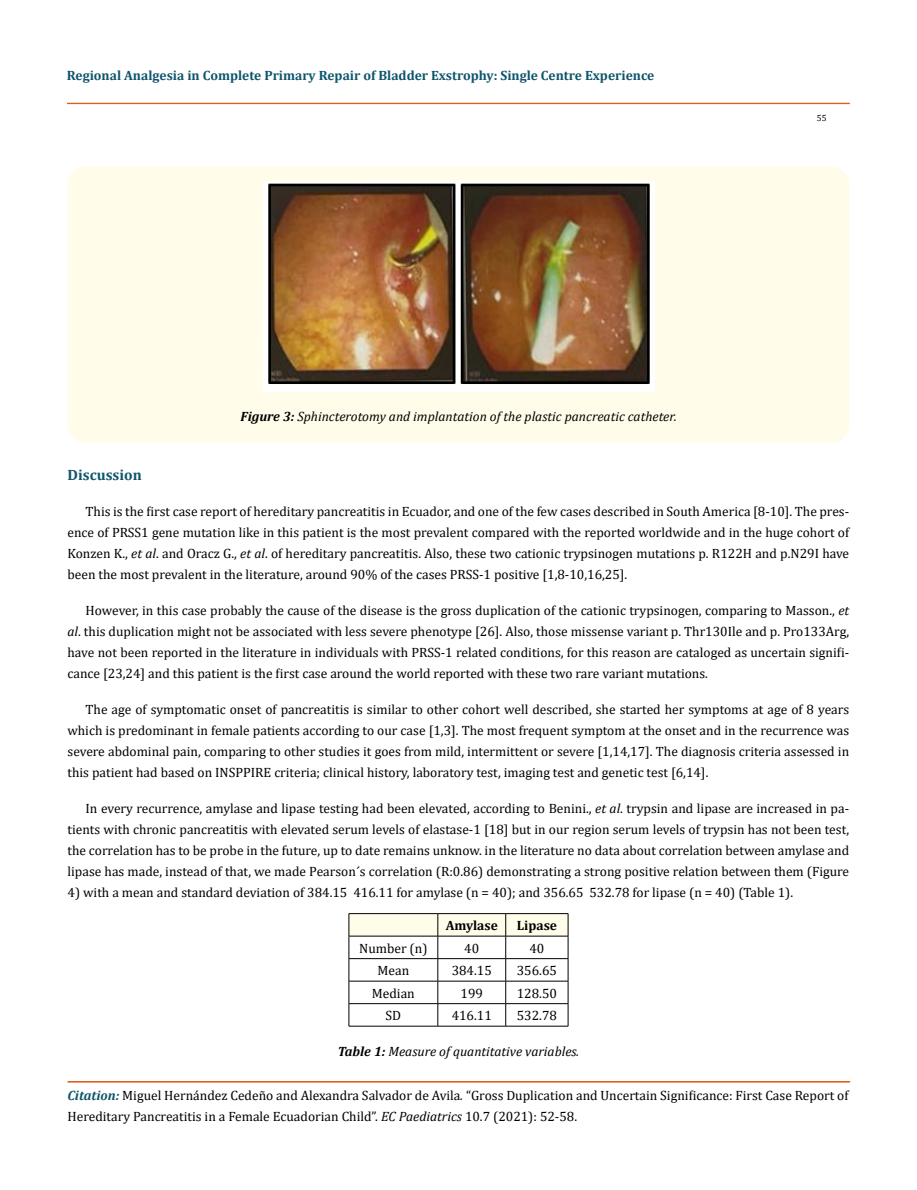
<style>
.page{position:relative;width:917px;height:1190px;background:#fff}
.page>*{position:absolute;margin:0;border:0;box-sizing:border-box;transform-origin:0 0}
.t1{font:700 15px "Cambria";color:#0e546a}
.t2{font:13.5px/21px "Cambria";color:#000;text-align:justify}
.t3{font:italic 13.5px "Cambria";color:#000}
.t4{font:700 13.5px "Cambria";color:#0e546a}
.t5{font:700 13.5px "Cambria";color:#000}
.t6{font:9px "Cambria";color:#000}
.s1{font-weight:700}
.s2{font-style:italic}
.s3{font-weight:700;font-style:italic;color:#0e546a}
</style>
<div class="page">
<div style="left:67px;top:103px;width:782px;height:1px;border:1px solid #e05d1a"></div>
<div style="left:68px;top:1081px;width:781px;height:1px;border:1px solid #e05d1a"></div>
<div style="left:68px;top:166px;width:781px;height:277px;background:#fffde9;border-radius:18px"></div>
<img style="left:263px;top:182px;width:391px;height:209px">
<svg style="left:348px;top:913px;width:221px;height:113px"></svg>
<hr style="left:349px;top:1025px;width:89px;height:1px;background:#000">
<hr style="left:438px;top:1025px;width:67px;height:1px;background:#000">
<hr style="left:505px;top:1025px;width:63px;height:1px;background:#000">
<p class="t4" style="left:67px;top:66px;width:589px">Regional Analgesia in Complete Primary Repair of Bladder Exstrophy: Single Centre Experience</p>
<p class="t3" style="left:240px;top:407px;width:438px"><span class="s1">Figure 3:</span> Sphincterotomy and implantation of the plastic pancreatic catheter.</p>
<p class="t6" style="left:816px;top:112px;width:11px">55</p>
<p class="t1" style="left:68px;top:464px;width:76px">Discussion</p>
<p class="t2" style="left:67px;top:501px;width:783px;text-indent:18px">This is the first case report of hereditary pancreatitis in Ecuador, and one of the few cases described in South America [8-10]. The pres&shy;ence of PRSS1 gene mutation like in this patient is the most prevalent compared with the reported worldwide and in the huge cohort of Konzen K., <span class="s2">et al</span>. and Oracz G., <span class="s2">et al</span>. of hereditary pancreatitis. Also, these two cationic trypsinogen mutations p. R122H and p.N29I have been the most prevalent in the literature, around 90% of the cases PRSS-1 positive [1,8-10,16,25].</p>
<p class="t2" style="left:68px;top:600px;width:783px;text-indent:18px">However, in this case probably the cause of the disease is the gross duplication of the cationic trypsinogen, comparing to Masson., <span class="s2">et al</span>. this duplication might not be associated with less severe phenotype [26]. Also, those missense variant p. Thr130Ile and p. Pro133Arg, have not been reported in the literature in individuals with PRSS-1 related conditions, for this reason are cataloged as uncertain signifi&shy;cance [23,24] and this patient is the first case around the world reported with these two rare variant mutations.</p>
<p class="t2" style="left:68px;top:699px;width:783px;text-indent:18px">The age of symptomatic onset of pancreatitis is similar to other cohort well described, she started her symptoms at age of 8 years which is predominant in female patients according to our case [1,3]. The most frequent symptom at the onset and in the recurrence was severe abdominal pain, comparing to other studies it goes from mild, intermittent or severe [1,14,17]. The diagnosis criteria assessed in this patient had based on INSPPIRE criteria; clinical history, laboratory test, imaging test and genetic test [6,14].</p>
<p class="t2" style="left:67px;top:798px;width:783px;text-indent:18px">In every recurrence, amylase and lipase testing had been elevated, according to Benini., <span class="s2">et al</span>. trypsin and lipase are increased in pa&shy;tients with chronic pancreatitis with elevated serum levels of elastase-1 [18] but in our region serum levels of trypsin has not been test, the correlation has to be probe in the future, up to date remains unknow. in the literature no data about correlation between amylase and lipase has made, instead of that, we made Pearson´s correlation (R:0.86) demonstrating a strong positive relation between them (Figure</p>
<p class="t2" style="left:67px;top:882px;width:727px">4) with a mean and standard deviation of 384.15 416.11 for amylase (n = 40); and 356.65 532.78 for lipase (n = 40) (Table 1).</p>
<p class="t5" style="left:445px;top:916px;width:54px">Amylase</p>
<p class="t5" style="left:516px;top:916px;width:42px">Lipase</p>
<p class="t2" style="left:359px;top:937px;width:70px">Number (n)</p>
<p class="t2" style="left:464px;top:937px;width:16px">40</p>
<p class="t2" style="left:529px;top:937px;width:16px">40</p>
<p class="t2" style="left:377px;top:960px;width:33px">Mean</p>
<p class="t2" style="left:451px;top:960px;width:42px">384.15</p>
<p class="t2" style="left:517px;top:960px;width:42px">356.65</p>
<p class="t2" style="left:372px;top:982px;width:44px">Median</p>
<p class="t2" style="left:460px;top:982px;width:24px">199</p>
<p class="t2" style="left:517px;top:982px;width:42px">128.50</p>
<p class="t2" style="left:385px;top:1005px;width:17px">SD</p>
<p class="t2" style="left:451px;top:1005px;width:42px">416.11</p>
<p class="t2" style="left:517px;top:1005px;width:42px">532.78</p>
<p class="t3" style="left:338px;top:1042px;width:243px"><span class="s1">Table 1:</span> Measure of quantitative variables.</p>
<p class="t2" style="left:68px;top:1085px;width:782px"><span class="s3">Citation:</span> Miguel Hernández Cedeño and Alexandra Salvador de Avila<span class="s2">.</span> “Gross Duplication and Uncertain Significance: First Case Report of<br>Hereditary Pancreatitis in a Female Ecuadorian Child”. <span class="s2">EC Paediatrics</span> 10.7 (2021): 52-58.</p>
</div>
